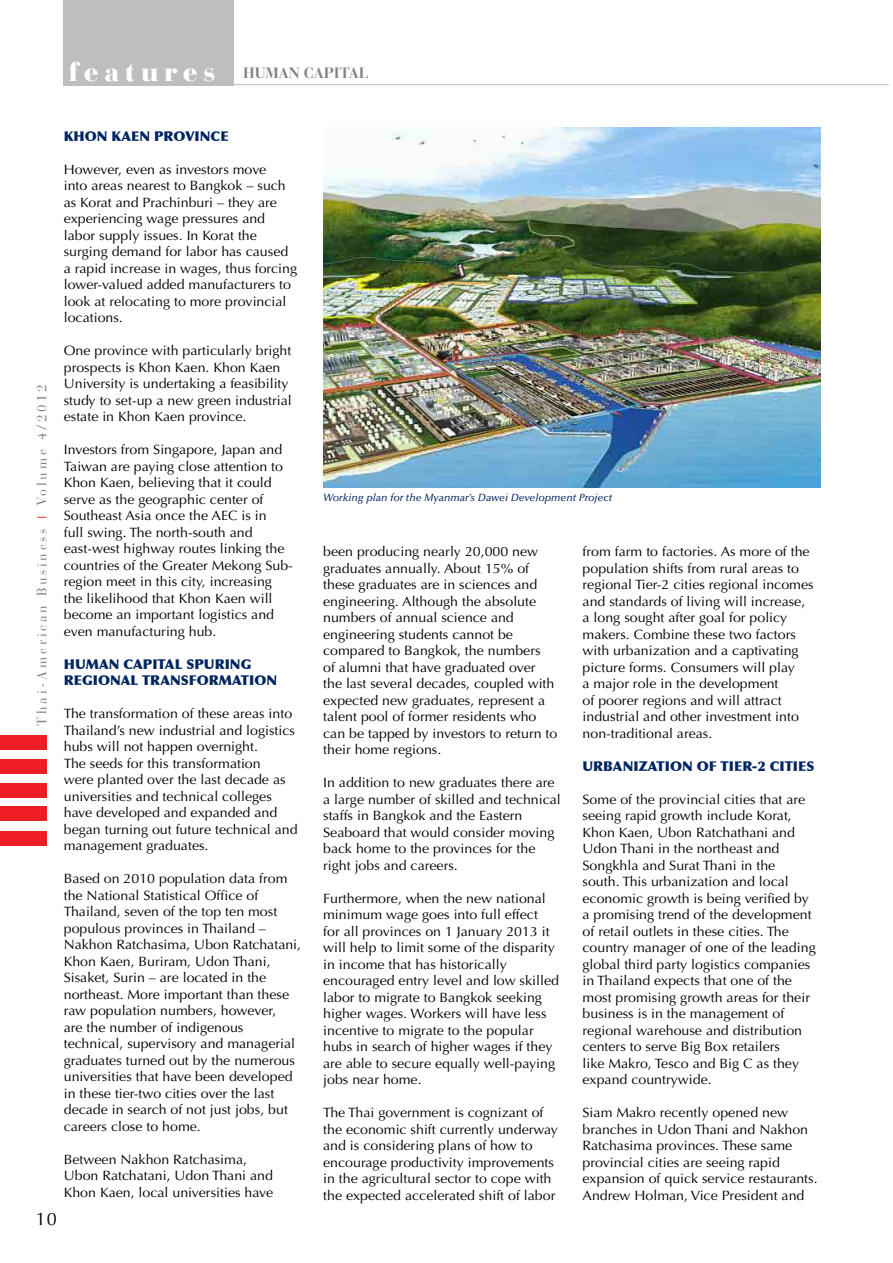
<style>
.page{position:relative;width:893px;height:1263px;background:#fff}
.page>*{position:absolute;margin:0;border:0;box-sizing:border-box;transform-origin:0 0}
.t1{font:900 27px "Bauer Bodoni";color:#fff}
.t2{font:18px "Optima";color:#000}
.t3{font:700 15px "Bauer Bodoni";color:#808285}
.t4{font:13.5px/16.5px "Optima";color:#000;scale:1.05 1}
.t5{font:900 13.5px/16.5px "Optima";color:#002561}
.t6{font:13.5px "Bauer Bodoni";letter-spacing:.2em;color:#808285}
.t7{font:italic 500 10.5px "Optima";color:#002561}
.s1{font-weight:700;font-size:15px;color:#808285}
</style>
<div class="page">
<div style="left:0;top:735px;width:46px;height:15px;background:#ed1d24"></div>
<div style="left:0;top:759px;width:46px;height:15px;background:#ed1d24"></div>
<div style="left:0;top:783px;width:46px;height:15px;background:#ed1d24"></div>
<div style="left:0;top:806px;width:46px;height:15px;background:#ed1d24"></div>
<div style="left:0;top:831px;width:46px;height:15px;background:#ed1d24"></div>
<div style="left:64px;top:0;width:170px;height:85px;background:#bcbec0"></div>
<hr style="left:232px;top:84px;width:657px;height:1px;background:#bcbec0">
<img style="left:323px;top:128px;width:498px;height:360px">
<h1 class="t1" style="left:68px;top:56px;width:199px">features <span class="s1">HUMAN</span></h1>
<p class="t3" style="left:304px;top:64px;width:20px">CAPITAL</p>
<p class="t6" style="left:34px;top:506px;width:124px;rotate:-90deg">Volume 4/2012</p>
<p class="t6" style="left:34px;top:725px;width:199px;rotate:-90deg">Thai-American Business</p>
<h2 class="t2" style="left:36px;top:1208px;width:22px">10</h2>
<p class="t5" style="left:64px;top:128px;width:166px">KHON KAEN PROVINCE</p>
<p class="t4" style="left:64px;top:161px;width:224px">H owever, even as investors move<br>into areas nearest to Bangkok – such as Korat and Prachinburi – they are experiencing wage pressures and labor supply issues. In Korat the surging demand for labor has caused a rapid increase in wages, thus forcing lower-valued added manufacturers to look at relocating to more provincial locations.</p>
<p class="t4" style="left:64px;top:342px;width:219px">One province with particularly bright prospects is Khon Kaen. Khon Kaen University is undertaking a feasibility study to set-up a new green industrial estate in Khon Kaen province.</p>
<p class="t4" style="left:64px;top:441px;width:220px">Investors from Singapore, Japan and Taiwan are paying close attention to Khon Kaen, believing that it could serve as the geographic center of Southeast Asia once the AEC is in<br>full swing. The north-south and east-west highway routes linking the countries of the Greater Mekong Sub&shy;region meet in this city, increasing the likelihood that Khon Kaen will become an important logistics and even manufacturing hub.</p>
<p class="t5" style="left:64px;top:656px;width:215px">HUMAN CAPITAL SPURING<br>REG IONAL TRANSFORMATION</p>
<p class="t4" style="left:64px;top:705px;width:224px">The transformation of these areas into Thailand’s new industrial and logistics hubs will not happen overnight.<br>The seeds for this transformation<br>were planted over the last decade as universities and technical colleges have developed and expanded and began turning out future technical and management graduates.</p>
<p class="t4" style="left:64px;top:870px;width:228px">Based on 2010 population data from the National Statistical Office of Thailand, seven of the top ten most populous provinces in Thailand – Nakhon Ratchasima, Ubon Ratchatani, Khon Kaen, Buriram, Udon Thani, Sisaket, Surin – are located in the northeast. More important than these raw population numbers, however,<br>are the number of indigenous technical, supervisory and managerial graduates turned out by the numerous universities that have been developed in these tier-two cities over the last decade in search of not just jobs, but careers close to home.</p>
<p class="t4" style="left:64px;top:1151px;width:201px">Between Nakhon Ratchasima,<br>Ubon Ratchatani, Udon Thani and<br>Khon Kaen, local universities have</p>
<p class="t7" style="left:323px;top:491px;width:291px">Working plan for the Myanmar’s Dawei Development Project</p>
<p class="t4" style="left:323px;top:544px;width:225px">been producing nearly 20,000 new graduates annually. About 15% of these graduates are in sciences and engineering. Although the absolute numbers of annual science and engineering students cannot be compared to Bangkok, the numbers<br>of alumni that have graduated over the last several decades, coupled with expected new graduates, represent a talent pool of former residents who can be tapped by investors to return to their home regions.</p>
<p class="t4" style="left:323px;top:774px;width:228px">In addition to new graduates there are a large number of skilled and technical staffs in Bangkok and the Eastern Seaboard that would consider moving back home to the provinces for the right jobs and careers.</p>
<p class="t4" style="left:323px;top:890px;width:226px">Furthermore, when the new national minimum wage goes into full effect<br>for all provinces on 1 January 2013 it will help to limit some of the disparity in income that has historically encouraged entry level and low skilled labor to migrate to Bangkok seeking higher wages. Workers will have less incentive to migrate to the popular hubs in search of higher wages if they are able to secure equally well-paying jobs near home.</p>
<p class="t4" style="left:323px;top:1104px;width:225px">The Thai government is cognizant of the economic shift currently underway and is considering plans of how to encourage productivity improvements in the agricultural sector to cope with the expected accelerated shift of labor</p>
<p class="t4" style="left:583px;top:543px;width:222px">from farm to factories. As more of the population shifts from rural areas to regional Tier-2 cities regional incomes and standards of living will increase, a long sought after goal for policy makers. Combine these two factors with urbanization and a captivating picture forms. Consumers will play<br>a major role in the development<br>of poorer regions and will attract industrial and other investment into non-traditional areas.</p>
<p class="t5" style="left:583px;top:758px;width:233px">URBANIZATION OF TIER-2 CITIES</p>
<p class="t4" style="left:583px;top:791px;width:224px">Some of the provincial cities that are seeing rapid growth include Korat, Khon Kaen, Ubon Ratchathani and Udon Thani in the northeast and Songkhla and Surat Thani in the<br>south. This urbanization and local economic growth is being verified by a promising trend of the development of retail outlets in these cities. The country manager of one of the leading global third party logistics companies in Thailand expects that one of the most promising growth areas for their business is in the management of regional warehouse and distribution centers to serve Big Box retailers<br>like Makro, Tesco and Big C as they expand countrywide.</p>
<p class="t4" style="left:583px;top:1105px;width:225px">Siam Makro recently opened new branches in Udon Thani and Nakhon Ratchasima provinces. These same provincial cities are seeing rapid expansion of quick service restaurants.<br>Andrew Holman, Vice President and</p>
</div>
